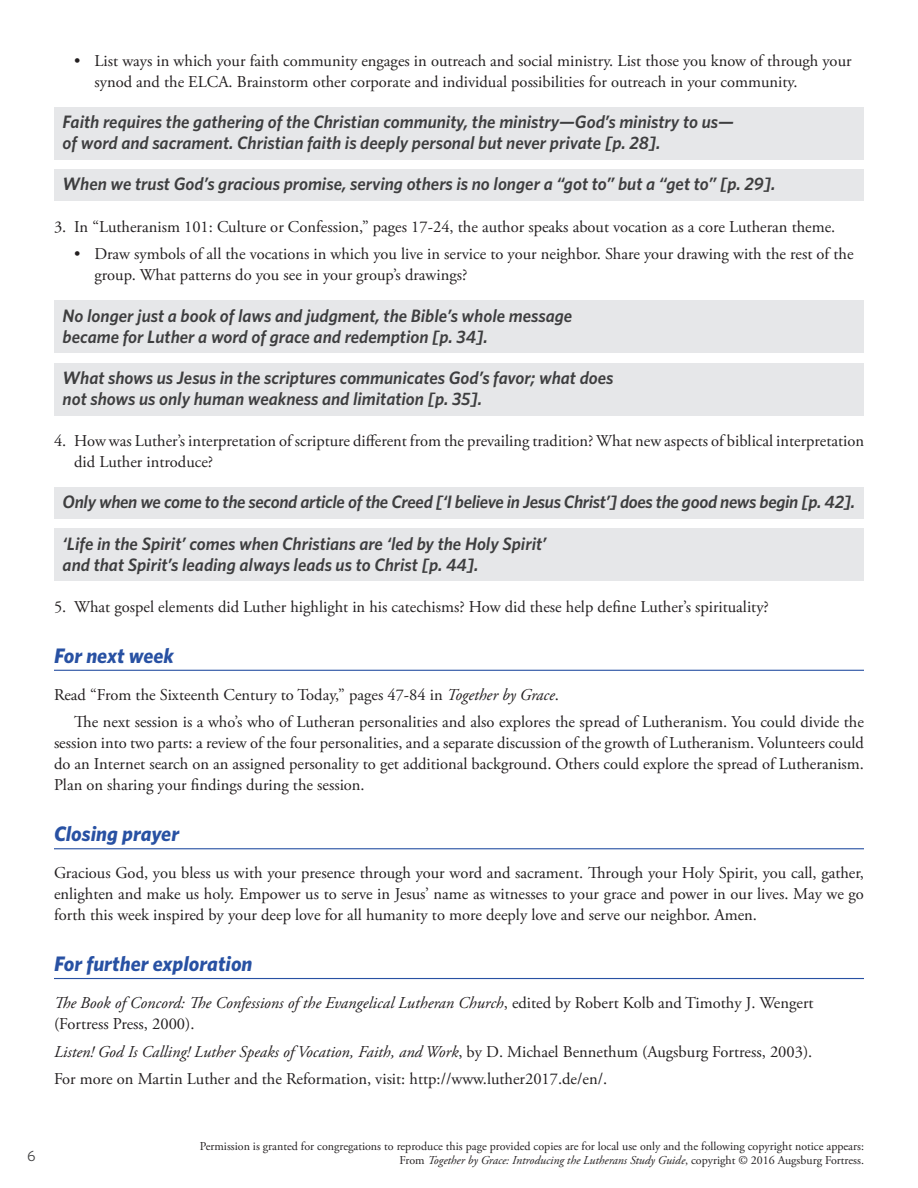
<style>
.page{position:relative;width:918px;height:1188px;background:#fff}
.page>*{position:absolute;margin:0;border:0;box-sizing:border-box;transform-origin:0 0}
.t1{font:italic 700 21px "Whitney";color:#2851a3}
.t2{font:italic 600 18px/21px "Whitney";color:#3e3e3f}
.t3{font:italic 600 18px "Whitney";letter-spacing:-.02em;color:#3e3e3f}
.t4{font:16.5px/21px "Adobe Garamond Pro";color:#231f20}
.t5{font:italic 16.5px/21px "Adobe Garamond Pro";color:#231f20}
.t6{font:15px "Whitney";color:#3e3e3f}
.t7{font:12px/14.4px "Adobe Garamond Pro";color:#231f20;text-align:right}
.s1{font-style:italic}
.s2{font-style:normal}
</style>
<div class="page">
<div style="left:54px;top:107px;width:810px;height:53px;background:#e6e7e9"></div>
<div style="left:54px;top:169px;width:810px;height:32px;background:#e6e7e9"></div>
<div style="left:54px;top:301px;width:810px;height:52px;background:#e6e7e9"></div>
<div style="left:54px;top:363px;width:810px;height:52px;background:#e6e7e9"></div>
<div style="left:54px;top:487px;width:810px;height:32px;background:#e6e7e9"></div>
<div style="left:54px;top:529px;width:810px;height:52px;background:#e6e7e9"></div>
<hr style="left:54px;top:670px;width:810px;height:1px;background:#2851a3">
<hr style="left:54px;top:848px;width:810px;height:1px;background:#2851a3">
<hr style="left:54px;top:978px;width:810px;height:1px;background:#2851a3">
<p class="t4" style="left:94px;top:51px;width:759px;text-indent:-20px">• List ways in which your faith community engages in outreach and social ministry. List those you know of through your synod and the ELCA. Brainstorm other corporate and individual possibilities for outreach in your community.</p>
<p class="t2" style="left:63px;top:111px;width:673px">Faith requires the gathering of the Christian community, the ministry—God’s ministry to us— of word and sacrament. Christian faith is deeply personal but never private [p. 28].</p>
<p class="t2" style="left:63px;top:173px;width:714px">When we trust God’s gracious promise, serving others is no longer a “got to” but a “get to” [p. 29].</p>
<p class="t4" style="left:54px;top:217px;width:783px">3. In “Lutheranism 101: Culture or Confession,” pages 17-24, the author speaks about vocation as a core Lutheran theme.</p>
<p class="t4" style="left:94px;top:244px;width:761px;text-indent:-20px">• Draw symbols of all the vocations in which you live in service to your neighbor. Share your drawing with the rest of the group. What patterns do you see in your group’s drawings?</p>
<p class="t2" style="left:63px;top:305px;width:511px">No longer just a book of laws and judgment, the Bible’s whole message became for Luther a word of grace and redemption [p. 34].</p>
<p class="t2" style="left:63px;top:367px;width:552px">What shows us Jesus in the scriptures communicates God’s favor; what does not shows us only human weakness and limitation [p. 35].</p>
<p class="t4" style="left:74px;top:431px;width:791px;text-indent:-20px">4. How was Luther’s interpretation of scripture different from the prevailing tradition? What new aspects of biblical interpretation did Luther introduce?</p>
<p class="t3" style="left:63px;top:491px;width:794px">Only when we come to the second article of the Creed [‘I believe in Jesus Christ’] does the good news begin [p. 42].</p>
<p class="t2" style="left:63px;top:533px;width:485px">‘Life in the Spirit’ comes when Christians are ‘led by the Holy Spirit’ and that Spirit’s leading always leads us to Christ [p. 44].</p>
<p class="t4" style="left:54px;top:597px;width:716px">5. What gospel elements did Luther highlight in his catechisms? How did these help define Luther’s spirituality?</p>
<p class="t1" style="left:54px;top:642px;width:121px">For next week</p>
<p class="t4" style="left:74px;top:681px;width:791px;line-height:27.8px;text-indent:-20px">Read “From the Sixteenth Century to Today,” pages 47-84 in <span class="s1">Together by Grace</span>.<br>The next session is a who’s who of Lutheran personalities and also explores the spread of Lutheranism. You could divide the</p>
<p class="t4" style="left:54px;top:733px;width:812px;text-align:justify">session into two parts: a review of the four personalities, and a separate discussion of the growth of Lutheranism. Volunteers could do an Internet search on an assigned personality to get additional background. Others could explore the spread of Lutheranism.<br>Plan on sharing your findings during the session.</p>
<p class="t1" style="left:54px;top:820px;width:127px">Closing prayer</p>
<p class="t4" style="left:54px;top:863px;width:812px;text-align:justify">Gracious God, you bless us with your presence through your word and sacrament. Through your Holy Spirit, you call, gather, enlighten and make us holy. Empower us to serve in Jesus’ name as witnesses to your grace and power in our lives. May we go forth this week inspired by your deep love for all humanity to more deeply love and serve our neighbor. Amen.</p>
<p class="t1" style="left:54px;top:950px;width:200px">For further exploration</p>
<p class="t5" style="left:54px;top:993px;width:761px">The Book of Concord: The Confessions of the Evangelical Lutheran Church<span class="s2">, edited by Robert Kolb and Timothy J. Wengert (Fortress Press, 2000).</span></p>
<p class="t4" style="left:54px;top:1038px;width:760px;line-height:27.8px"><span class="s1">Listen! God Is Calling! Luther Speaks of Vocation, Faith, and Work</span>, by D. Michael Bennethum (Augsburg Fortress, 2003).<br>For more on Martin Luther and the Reformation, visit: http://www.luther2017.de/en/.</p>
<p class="t6" style="left:27px;top:1146px;width:10px">6</p>
<p class="t7" style="left:200px;top:1139px;width:666px">Permission is granted for congregations to reproduce this page provided copies are for local use only and the following copyright notice appears:<br>From <span class="s1">Together by Grace: Introducing the Lutherans Study Guide</span>, copyright © 2016 Augsburg Fortress.</p>
</div>
